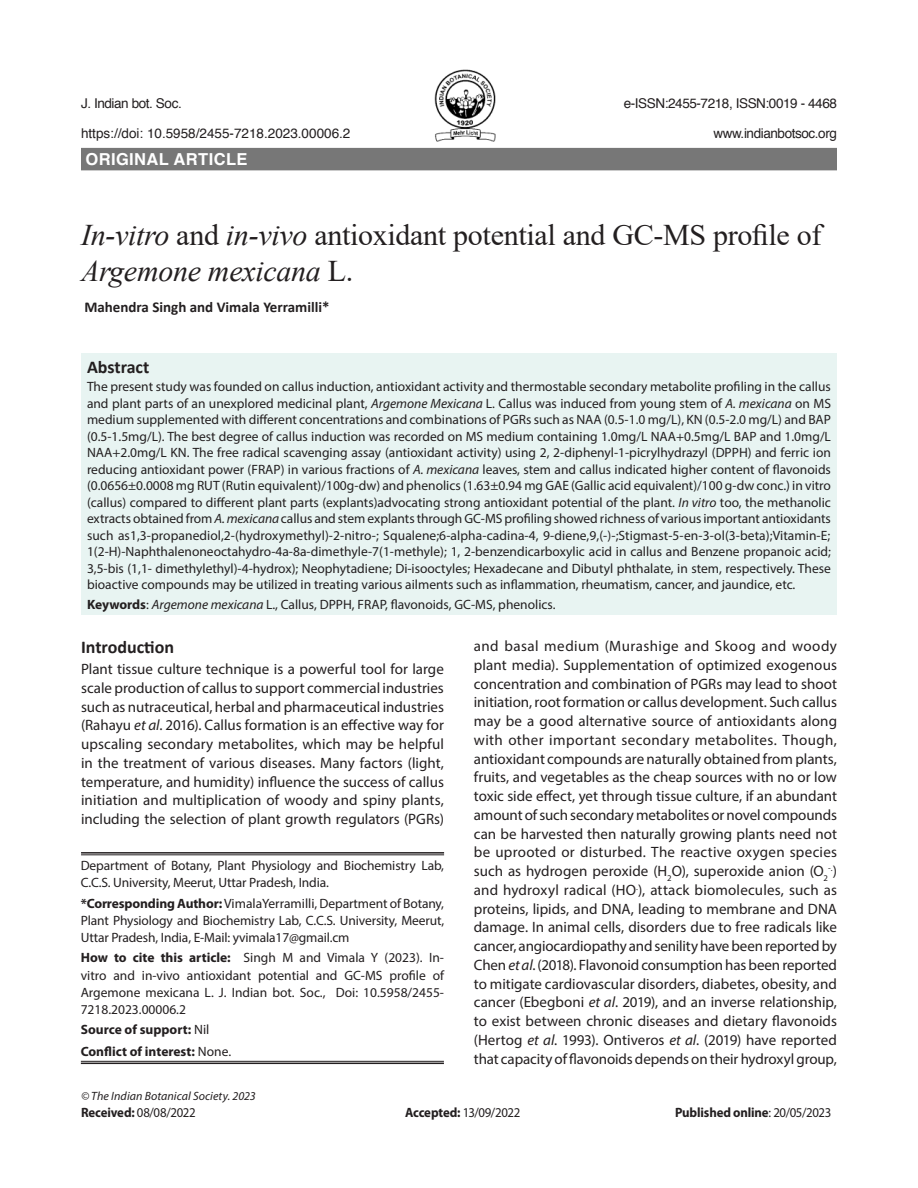
<style>
.page{position:relative;width:918px;height:1188px;background:#fff}
.page>*{position:absolute;margin:0;border:0;box-sizing:border-box;transform-origin:0 0}
.article_head{font:30px/36px "Times New Roman";letter-spacing:-.01em;color:#231f20}
.Sub-Head-1{font:700 18px "Calibri";color:#231f20}
.Subject{font:700 16.5px "Helvetica";letter-spacing:.025em;color:#fff}
.Body_flush{font:15px/18.8px "Myriad Pro";color:#231f20;text-align:justify}
.author{font:700 15px "Calibri";color:#231f20}
.Abstract{font:13.5px/16.5px "Myriad Pro";color:#231f20;text-align:justify}
.affiliation{font:13.5px/17.2px "Myriad Pro";letter-spacing:-.01em;color:#231f20;text-align:justify}
.Running_Head{font:13.5px "Helvetica";letter-spacing:-.03em;color:#231f20}
.affiliation-2{font:700 13.5px "Myriad Pro";color:#231f20}
.Running_Head-2{font:13.5px "Helvetica";color:#231f20}
.ref{font:13.5px "Myriad Pro";letter-spacing:-.025em;color:#231f20;scale:.95 1}
.ref-2{font:700 13.5px "Myriad Pro";letter-spacing:-.01em;color:#231f20;scale:.95 1}
.Bottom_1st_page{font:italic 12px "Myriad Pro";letter-spacing:.005em;color:#231f20}
.Body_flush-2{font:8.7px "Myriad Pro";color:#231f20}
.s1{font-style:italic}
.s2{font-weight:700}
.s3{font-weight:400}
.s4{font-size:15px}
</style>
<div class="page">
<div style="left:81px;top:353px;width:756px;height:262px;background:#e8f4f2"></div>
<div style="left:81px;top:148px;width:756px;height:22px;background:#777"></div>
<img style="left:435px;top:69px;width:60px;height:72px">
<hr style="left:81px;top:852px;width:363px;height:2px;background:#231f20">
<hr style="left:81px;top:855px;width:363px;height:1px;background:#231f20">
<hr style="left:81px;top:1061px;width:363px;height:1px;background:#231f20">
<hr style="left:81px;top:1063px;width:363px;height:1px;background:#231f20">
<p class="Running_Head" style="left:81px;top:92px;width:102px">J. Indian bot. Soc.</p>
<p class="Running_Head" style="left:624px;top:92px;width:215px">e-ISSN:2455-7218, ISSN:0019 - 4468</p>
<p class="Running_Head-2" style="left:81px;top:122px;width:271px">https://doi: 10.5958/2455-7218.2023.00006.2</p>
<p class="Running_Head" style="left:713px;top:122px;width:125px">www.indianbotsoc.org</p>
<p class="Subject" style="left:86px;top:146px;width:164px">ORIGINAL ARTICLE</p>
<p class="article_head" style="left:81px;top:216px;width:742px"><span class="s1">In-vitro</span> and <span class="s1">in-vivo</span> antioxidant potential and GC-MS profile of<br><span class="s1">Argemone mexicana</span> L.</p>
<p class="author" style="left:84px;top:297px;width:247px">Mahendra Singh and Vimala Yerramilli*</p>
<p class="Sub-Head-1" style="left:87px;top:354px;width:64px">Abstract</p>
<p class="Abstract" style="left:87px;top:378px;width:746px">The present study was founded on callus induction, antioxidant activity and thermostable secondary metabolite profiling in the callus and plant parts of an unexplored medicinal plant, <span class="s1">Argemone Mexicana</span> L. Callus was induced from young stem of <span class="s1">A. mexicana</span> on MS medium supplemented with different concentrations and combinations of PGRs such as NAA (0.5-1.0 mg/L), KN (0.5-2.0 mg/L) and BAP (0.5-1.5mg/L). The best degree of callus induction was recorded on MS medium containing 1.0mg/L NAA+0.5mg/L BAP and 1.0mg/L NAA+2.0mg/L KN. The free radical scavenging assay (antioxidant activity) using 2, 2-diphenyl-1-picrylhydrazyl (DPPH) and ferric ion reducing antioxidant power (FRAP) in various fractions of <span class="s1">A. mexicana</span> leaves, stem and callus indicated higher content of flavonoids (0.0656±0.0008 mg RUT (Rutin equivalent)/100g-dw) and phenolics (1.63±0.94 mg GAE (Gallic acid equivalent)/100 g-dw conc.) in vitro (callus) compared to different plant parts (explants)advocating strong antioxidant potential of the plant. <span class="s1">In vitro</span> too, the methanolic extracts obtained from <span class="s1">A. mexicana</span> callus and stem explants through GC-MS profiling showed richness of various important antioxidants such as1,3-propanediol,2-(hydroxymethyl)-2-nitro-; Squalene;6-alpha-cadina-4, 9-diene,9,(-)-;Stigmast-5-en-3-ol(3-beta);Vitamin-E; 1(2-H)-Naphthalenoneoctahydro-4a-8a-dimethyle-7(1-methyle); 1, 2-benzendicarboxylic acid in callus and Benzene propanoic acid; 3,5-bis (1,1- dimethylethyl)-4-hydrox); Neophytadiene; Di-isooctyles; Hexadecane and Dibutyl phthalate, in stem, respectively. These bioactive compounds may be utilized in treating various ailments such as inflammation, rheumatism, cancer, and jaundice, etc.</p>
<p class="Abstract" style="left:87px;top:596px;width:470px"><span class="s2">Keywords</span>: <span class="s1">Argemone mexicana</span> L., Callus, DPPH, FRAP, flavonoids, GC-MS, phenolics.</p>
<p class="Sub-Head-1" style="left:81px;top:635px;width:95px">Introduction</p>
<p class="Body_flush" style="left:81px;top:660px;width:364px">Plant tissue culture technique is a powerful tool for large scale production of callus to support commercial industries such as nutraceutical, herbal and pharmaceutical industries (Rahayu <span class="s1">et al</span>. 2016). Callus formation is an effective way for upscaling secondary metabolites, which may be helpful in the treatment of various diseases. Many factors (light, temperature, and humidity) influence the success of callus initiation and multiplication of woody and spiny plants, including the selection of plant growth regulators (PGRs)</p>
<p class="affiliation" style="left:81px;top:857px;width:365px">Department of Botany, Plant Physiology and Biochemistry Lab,<br>C.C.S. University, Meerut, Uttar Pradesh, India.</p>
<p class="affiliation" style="left:81px;top:894px;width:365px"><span class="s2">*Corresponding Author:</span> VimalaYerramilli, Department of Botany, Plant Physiology and Biochemistry Lab, C.C.S. University, Meerut, Uttar Pradesh, India, E-Mail: yvimala17@gmail.cm</p>
<p class="affiliation" style="left:81px;top:949px;width:365px"><span class="s2">How to cite this article:</span> Singh M and Vimala Y (2023). In&shy;vitro and in-vivo antioxidant potential and GC-MS profile of Argemone mexicana L. J. Indian bot. Soc., Doi: 10.5958/2455- 7218.2023.00006.2</p>
<p class="affiliation-2" style="left:81px;top:1022px;width:130px">Source of support: <span class="s3">Nil</span></p>
<p class="affiliation-2" style="left:81px;top:1044px;width:152px">Conflict of interest: <span class="s3">None.</span></p>
<p class="Body_flush" style="left:474px;top:637px;width:365px">and basal medium (Murashige and Skoog and woody plant media). Supplementation of optimized exogenous concentration and combination of PGRs may lead to shoot initiation, root formation or callus development. Such callus may be a good alternative source of antioxidants along with other important secondary metabolites. Though, antioxidant compounds are naturally obtained from plants, fruits, and vegetables as the cheap sources with no or low toxic side effect, yet through tissue culture, if an abundant amount of such secondary metabolites or novel compounds can be harvested then naturally growing plants need not be uprooted or disturbed. The reactive oxygen species such as hydrogen peroxide (H<sub>2</sub>O), superoxide anion (O<sub>2</sub></p>
<p class="Body_flush-2" style="left:828px;top:863px;width:10px">-.<span class="s4">)</span></p>
<p class="Body_flush" style="left:474px;top:880px;width:365px">and hydroxyl radical (HO<sup>.</sup>), attack biomolecules, such as proteins, lipids, and DNA, leading to membrane and DNA damage. In animal cells, disorders due to free radicals like cancer, angiocardiopathy and senility have been reported by Chen <span class="s1">et al</span>. (2018). Flavonoid consumption has been reported to mitigate cardiovascular disorders, diabetes, obesity, and cancer (Ebegboni <span class="s1">et al</span>. 2019), and an inverse relationship, to exist between chronic diseases and dietary flavonoids (Hertog <span class="s1">et al</span>. 1993). Ontiveros <span class="s1">et al</span>. (2019) have reported that capacity of flavonoids depends on their hydroxyl group,</p>
<p class="Bottom_1st_page" style="left:81px;top:1089px;width:176px">© The Indian Botanical Society. 2023</p>
<p class="ref" style="left:81px;top:1104px;width:122px"><span class="s2">Received:</span> 08/08/2022</p>
<p class="ref" style="left:405px;top:1104px;width:123px"><span class="s2">Accepted:</span> 13/09/2022</p>
<p class="ref-2" style="left:675px;top:1105px;width:166px">Published online<span class="s3">: 20/05/2023</span></p>
</div>
